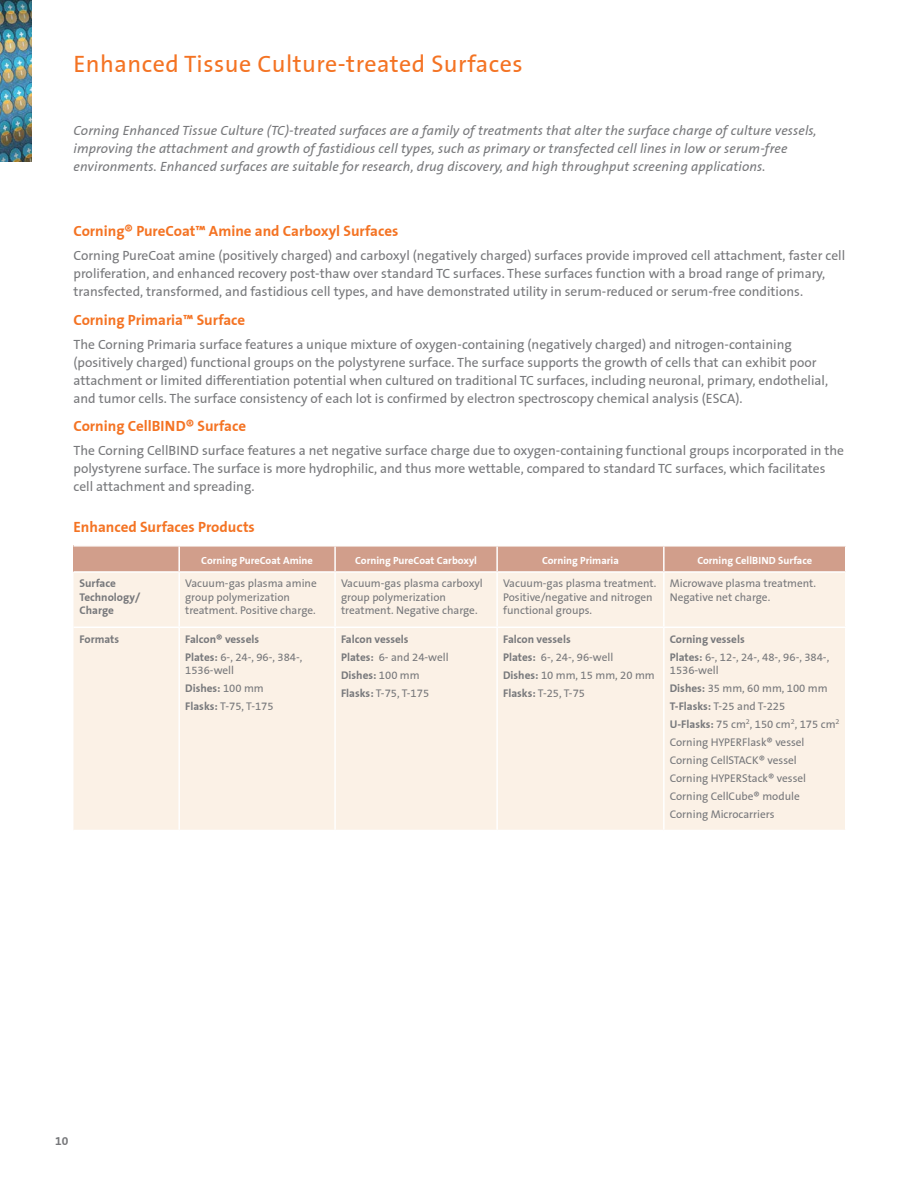
<style>
.page{position:relative;width:918px;height:1188px;background:#fff}
.page>*{position:absolute;margin:0;border:0;box-sizing:border-box;transform-origin:0 0}
.t1{font:24px "Corning Sans";letter-spacing:.02em;color:#f47323}
.t2{font:700 15px "Corning Sans";color:#f47323}
.t3{font:13.5px/18px "Corning Sans";color:#77787b}
.t4{font:italic 13.5px/18px "Corning Sans";letter-spacing:.01em;color:#77787b}
.t5{font:700 12px "Corning Sans";color:#77787b}
.t6{font:11.25px/18px "Corning Sans";color:#77787b}
.t7{font:700 11.25px/18px "Corning Sans";color:#77787b}
.t8{font:700 10.5px "Corning Sans";color:#fff}
.s1{font-weight:400}
.s2{font-weight:700}
</style>
<div class="page">
<img style="left:0;top:0;width:31px;height:162px">
<div style="left:73px;top:546px;width:106px;height:26px;background:#d19e8b"></div>
<div style="left:73px;top:573px;width:772px;height:257px;background:#fbf1e6"></div>
<hr style="left:178px;top:547px;width:2px;height:24px;background:#fff">
<div style="left:180px;top:547px;width:665px;height:24px;background:#d19e8b"></div>
<hr style="left:73px;top:571px;width:106px;height:2px;background:#fff">
<hr style="left:178px;top:573px;width:2px;height:54px;background:#fff">
<hr style="left:334px;top:573px;width:2px;height:54px;background:#fff">
<hr style="left:496px;top:573px;width:2px;height:54px;background:#fff">
<hr style="left:663px;top:573px;width:2px;height:54px;background:#fff">
<hr style="left:73px;top:627px;width:106px;height:1px;background:#fff">
<hr style="left:179px;top:627px;width:156px;height:1px;background:#fff">
<hr style="left:178px;top:628px;width:2px;height:202px;background:#fff">
<hr style="left:335px;top:627px;width:162px;height:1px;background:#fff">
<hr style="left:334px;top:628px;width:2px;height:202px;background:#fff">
<hr style="left:497px;top:627px;width:167px;height:1px;background:#fff">
<hr style="left:496px;top:628px;width:2px;height:202px;background:#fff">
<hr style="left:664px;top:627px;width:182px;height:1px;background:#fff">
<hr style="left:663px;top:628px;width:2px;height:202px;background:#fff">
<hr style="left:73px;top:545px;width:106px;height:2px;background:#fff">
<hr style="left:496px;top:547px;width:2px;height:24px;background:#fff">
<h1 class="t1" style="left:73px;top:50px;width:451px">Enhanced Tissue Culture-treated Surfaces</h1>
<p class="t4" style="left:73px;top:122px;width:745px">Corning Enhanced Tissue Culture (TC)-treated surfaces are a family of treatments that alter the surface charge of culture vessels, improving the attachment and growth of fastidious cell types, such as primary or transfected cell lines in low or serum-free environments. Enhanced surfaces are suitable for research, drug discovery, and high throughput screening applications.</p>
<p class="t2" style="left:73px;top:223px;width:326px">Corning® PureCoat™ Amine and Carboxyl Surfaces</p>
<p class="t3" style="left:73px;top:247px;width:773px">Corning PureCoat amine (positively charged) and carboxyl (negatively charged) surfaces provide improved cell attachment, faster cell proliferation, and enhanced recovery post-thaw over standard TC surfaces. These surfaces function with a broad range of primary, transfected, transformed, and fastidious cell types, and have demonstrated utility in serum-reduced or serum-free conditions.</p>
<p class="t2" style="left:73px;top:311px;width:173px">Corning Primaria™ Surface</p>
<p class="t3" style="left:73px;top:335px;width:756px">The Corning Primaria surface features a unique mixture of oxygen-containing (negatively charged) and nitrogen-containing (positively charged) functional groups on the polystyrene surface. The surface supports the growth of cells that can exhibit poor attachment or limited differentiation potential when cultured on traditional TC surfaces, including neuronal, primary, endothelial, and tumor cells. The surface consistency of each lot is confirmed by electron spectroscopy chemical analysis (ESCA).</p>
<p class="t2" style="left:73px;top:418px;width:174px">Corning CellBIND® Surface</p>
<p class="t3" style="left:73px;top:442px;width:772px">The Corning CellBIND surface features a net negative surface charge due to oxygen-containing functional groups incorporated in the polystyrene surface. The surface is more hydrophilic, and thus more wettable, compared to standard TC surfaces, which facilitates cell attachment and spreading.</p>
<p class="t2" style="left:73px;top:518px;width:183px">Enhanced Surfaces Products</p>
<p class="t8" style="left:201px;top:554px;width:113px">Corning PureCoat Amine</p>
<p class="t8" style="left:355px;top:554px;width:123px">Corning PureCoat Carboxyl</p>
<p class="t8" style="left:542px;top:554px;width:78px">Corning Primaria</p>
<p class="t8" style="left:697px;top:554px;width:116px">Corning CellBIND Surface</p>
<p class="t7" style="left:79px;top:577px;width:62px;line-height:13.5px">Surface<br>Technology/<br>Charge</p>
<p class="t6" style="left:185px;top:577px;width:133px;line-height:13.5px">Vacuum-gas plasma amine group polymerization treatment. Positive charge.</p>
<p class="t6" style="left:341px;top:577px;width:143px;line-height:13.5px">Vacuum-gas plasma carboxyl group polymerization treatment. Negative charge.</p>
<p class="t6" style="left:503px;top:577px;width:155px;line-height:13.5px">Vacuum-gas plasma treatment.<br>Positive/negative and nitrogen functional groups.</p>
<p class="t6" style="left:670px;top:577px;width:148px;line-height:13.5px">Microwave plasma treatment.<br>Negative net charge.</p>
<p class="t7" style="left:79px;top:630px;width:41px">Formats</p>
<p class="t7" style="left:185px;top:630px;width:119px">Falcon® vessels<br>Plates: <span class="s1">6-, 24-, 96-, 384-,</span></p>
<p class="t6" style="left:185px;top:661px;width:90px">1536-well<br><span class="s2">Dishes:</span> 100 mm<br><span class="s2">Flasks:</span> T-75, T-175</p>
<p class="t7" style="left:341px;top:630px;width:109px">Falcon vessels<br>Plates: <span class="s1">6- and 24-well<br></span>Dishes: <span class="s1">100 mm<br></span>Flasks: <span class="s1">T-75, T-175</span></p>
<p class="t6" style="left:503px;top:630px;width:153px"><span class="s2">Falcon vessels<br>Plates:</span> 6-, 24-, 96-well<br><span class="s2">Dishes:</span> 10 mm, 15 mm, 20 mm<br><span class="s2">Flasks:</span> T-25, T-75</p>
<p class="t6" style="left:670px;top:630px;width:161px"><span class="s2">Corning vessels<br>Plates:</span> 6-, 12-, 24-, 48-, 96-, 384-,</p>
<p class="t6" style="left:670px;top:661px;width:171px">1536-well<br><span class="s2">Dishes:</span> 35 mm, 60 mm, 100 mm<br><span class="s2">T-Flasks:</span> T-25 and T-225<br><span class="s2">U-Flasks:</span> 75 cm<sup>2</sup>, 150 cm<sup>2</sup>, 175 cm<sup>2<br></sup>Corning HYPERFlask® vessel<br>Corning CellSTACK® vessel<br>Corning HYPERStack® vessel<br>Corning CellCube® module<br>Corning Microcarriers</p>
<p class="t5" style="left:55px;top:1134px;width:15px">10</p>
</div>
